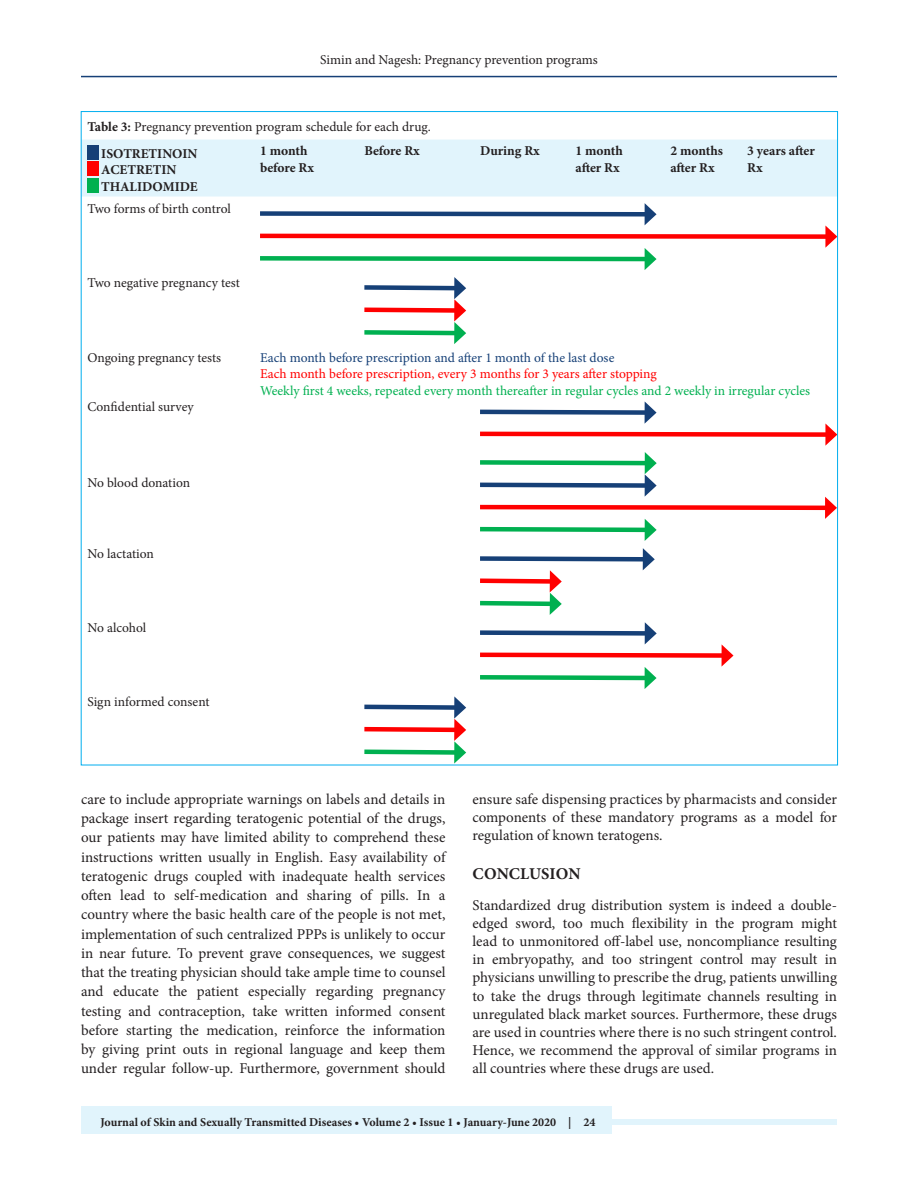
<style>
.page{position:relative;width:918px;height:1188px;background:#fff}
.page>*{position:absolute;margin:0;border:0;box-sizing:border-box;transform-origin:0 0}
.t1{font:700 16.5px "Minion Pro";color:#231f20}
.TX{font:15px/19.2px "Minion Pro";color:#231f20;text-align:justify}
.TB{font:13.5px "Minion Pro";letter-spacing:-.005em;color:#231f20}
.TCH{font:700 13.5px/16.5px "Minion Pro";color:#231f20}
.TT{font:13.5px "Minion Pro";letter-spacing:-.005em;color:#231f20}
.TB-2{font:13.5px "Minion Pro";color:#00b050}
.TB-3{font:13.5px "Minion Pro";letter-spacing:-.005em;color:#f00}
.TB-4{font:13.5px "Minion Pro";letter-spacing:-.005em;color:#164077}
.TBL{font:13.5px "Minion Pro";color:#231f20}
.t2{font:700 12px "Minion Pro";color:#231f20}
.s1{font-weight:700}
</style>
<div class="page">
<hr style="left:81px;top:76px;width:756px;height:1px;background:#164077">
<div style="left:81px;top:1119px;width:756px;height:6px;background:#e1f4fc"></div>
<div style="left:81px;top:1106px;width:531px;height:28px;background:#e1f4fc"></div>
<div style="left:83px;top:140px;width:753px;height:57px;background:#e1f4fc"></div>
<div style="left:87px;top:146px;width:11px;height:14px;background:#164077"></div>
<div style="left:87px;top:162px;width:11px;height:14px;background:#f00"></div>
<div style="left:87px;top:179px;width:11px;height:14px;background:#00b050"></div>
<svg style="left:260px;top:203px;width:576px;height:67px"></svg>
<svg style="left:364px;top:277px;width:102px;height:67px"></svg>
<svg style="left:480px;top:401px;width:356px;height:45px"></svg>
<svg style="left:480px;top:452px;width:356px;height:89px"></svg>
<svg style="left:480px;top:548px;width:175px;height:67px"></svg>
<svg style="left:480px;top:622px;width:254px;height:67px"></svg>
<svg style="left:364px;top:696px;width:102px;height:67px"></svg>
<p class="TT" style="left:320px;top:50px;width:279px">Simin and Nagesh: Pregnancy prevention programs</p>
<p class="TT" style="left:87px;top:117px;width:345px"><span class="s1">Table 3:</span> Pregnancy prevention program schedule for each drug.</p>
<p class="TCH" style="left:101px;top:145px;width:98px">ISOTRETINOIN</p>
<p class="TCH" style="left:101px;top:161px;width:77px">ACETRETIN</p>
<p class="TCH" style="left:101px;top:178px;width:98px">THALIDOMIDE</p>
<p class="TCH" style="left:260px;top:143px;width:56px">1 month before Rx</p>
<p class="TCH" style="left:364px;top:143px;width:57px">Before Rx</p>
<p class="TCH" style="left:480px;top:143px;width:61px">During Rx</p>
<p class="TCH" style="left:575px;top:143px;width:49px">1 month after Rx</p>
<p class="TCH" style="left:670px;top:143px;width:54px">2 months after Rx</p>
<p class="TCH" style="left:747px;top:143px;width:69px">3 years after<br>Rx</p>
<p class="TB" style="left:87px;top:200px;width:145px">Two forms of birth control</p>
<p class="TB" style="left:87px;top:274px;width:154px">Two negative pregnancy test</p>
<p class="TB" style="left:87px;top:349px;width:135px">Ongoing pregnancy tests</p>
<p class="TB-4" style="left:260px;top:349px;width:356px">Each month before prescription and after 1 month of the last dose</p>
<p class="TB-3" style="left:260px;top:365px;width:398px">Each month before prescription, every 3 months for 3 years after stopping</p>
<p class="TB-2" style="left:260px;top:381px;width:552px">Weekly first 4 weeks, repeated every month thereafter in regular cycles and 2 weekly in irregular cycles</p>
<p class="TB" style="left:87px;top:398px;width:108px">Confidential survey</p>
<p class="TB" style="left:87px;top:473px;width:104px">No blood donation</p>
<p class="TB" style="left:87px;top:545px;width:68px">No lactation</p>
<p class="TB" style="left:87px;top:619px;width:60px">No alcohol</p>
<p class="TBL" style="left:87px;top:693px;width:124px">Sign informed consent</p>
<p class="TX" style="left:81px;top:790px;width:366px">care to include appropriate warnings on labels and details in package insert regarding teratogenic potential of the drugs, our patients may have limited ability to comprehend these instructions written usually in English. Easy availability of teratogenic drugs coupled with inadequate health services often lead to self-medication and sharing of pills. In a country where the basic health care of the people is not met, implementation of such centralized PPPs is unlikely to occur in near future. To prevent grave consequences, we suggest that the treating physician should take ample time to counsel and educate the patient especially regarding pregnancy testing and contraception, take written informed consent before starting the medication, reinforce the information by giving print outs in regional language and keep them under regular follow-up. Furthermore, government should</p>
<p class="TX" style="left:472px;top:790px;width:366px;line-height:18.1px">ensure safe dispensing practices by pharmacists and consider components of these mandatory programs as a model for regulation of known teratogens.</p>
<h1 class="t1" style="left:473px;top:863px;width:109px">CONCLUSION</h1>
<p class="TX" style="left:472px;top:896px;width:366px;line-height:18.1px">Standardized drug distribution system is indeed a double&shy;edged sword, too much flexibility in the program might lead to unmonitored off-label use, noncompliance resulting in embryopathy, and too stringent control may result in physicians unwilling to prescribe the drug, patients unwilling to take the drugs through legitimate channels resulting in unregulated black market sources. Furthermore, these drugs are used in countries where there is no such stringent control.<br>Hence, we recommend the approval of similar programs in all countries where these drugs are used.</p>
<p class="t2" style="left:100px;top:1113px;width:497px">Journal of Skin and Sexually Transmitted Diseases • Volume 2 • Issue 1 • January-June 2020 | 24</p>
</div>
